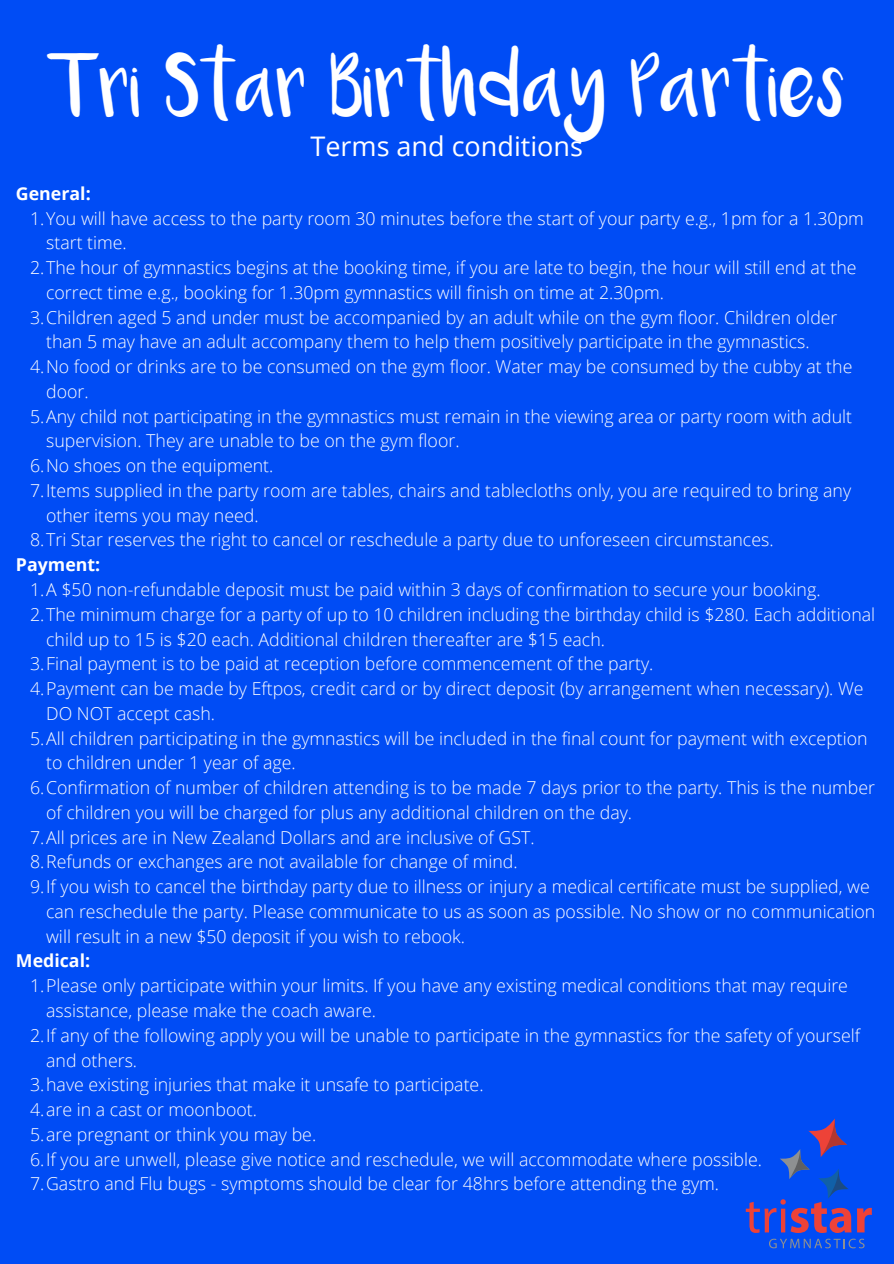
<style>
.page{position:relative;width:894px;height:1264px;background:#fff}
.page>*{position:absolute;margin:0;border:0;box-sizing:border-box;transform-origin:0 0}
.t1{font:48px "Luna";color:#fff}
.t2{font:27px "Open Sans";color:#fff}
.t3{font:300 17.7px/24.8px "Open Sans";color:#fff}
.t4{font:700 17.7px "Open Sans";color:#fff}
</style>
<div class="page">
<div style="left:0;top:0;width:893px;height:1263px;background:#004cf5"></div>
<svg style="left:745px;top:1118px;width:126px;height:114px"></svg>
<svg style="left:769px;top:1238px;width:95px;height:10px"></svg>
<p class="t1" style="left:47px;top:72px;width:800px">Tri Star Birthday Parties</p>
<p class="t2" style="left:310px;top:127px;width:274px">Terms and conditions</p>
<h1 class="t4" style="left:16px;top:181px;width:76px">General:</h1>
<h2 class="t3" style="left:46px;top:205px;width:819px;text-indent:-16px">1.You will have access to the party room 30 minutes before the start of your party e.g., 1pm for a 1.30pm start time.</h2>
<p class="t3" style="left:46px;top:255px;width:811px;text-indent:-16px">2.The hour of gymnastics begins at the booking time, if you are late to begin, the hour will still end at the correct time e.g., booking for 1.30pm gymnastics will finish on time at 2.30pm.</p>
<p class="t3" style="left:46px;top:304px;width:792px;text-indent:-16px">3.Children aged 5 and under must be accompanied by an adult while on the gym floor. Children older than 5 may have an adult accompany them to help them positively participate in the gymnastics.</p>
<p class="t3" style="left:46px;top:354px;width:807px;text-indent:-16px">4.No food or drinks are to be consumed on the gym floor. Water may be consumed by the cubby at the door.</p>
<p class="t3" style="left:46px;top:403px;width:807px;text-indent:-16px">5.Any child not participating in the gymnastics must remain in the viewing area or party room with adult supervision. They are unable to be on the gym floor.</p>
<p class="t3" style="left:30px;top:453px;width:245px">6.No shoes on the equipment.</p>
<p class="t3" style="left:46px;top:477px;width:806px;text-indent:-16px">7.Items supplied in the party room are tables, chairs and tablecloths only, you are required to bring any other items you may need.</p>
<p class="t3" style="left:30px;top:527px;width:744px">8.Tri Star reserves the right to cancel or reschedule a party due to unforeseen circumstances.</p>
<p class="t4" style="left:16px;top:552px;width:86px">Payment:</p>
<h2 class="t3" style="left:30px;top:576px;width:791px">1.A $50 non-refundable deposit must be paid within 3 days of confirmation to secure your booking.</h2>
<p class="t3" style="left:46px;top:601px;width:830px;text-indent:-16px">2.The minimum charge for a party of up to 10 children including the birthday child is $280. Each additional child up to 15 is $20 each. Additional children thereafter are $15 each.</p>
<p class="t3" style="left:30px;top:651px;width:624px">3.Final payment is to be paid at reception before commencement of the party.</p>
<p class="t3" style="left:46px;top:675px;width:818px;text-indent:-16px">4.Payment can be made by Eftpos, credit card or by direct deposit (by arrangement when necessary). We<br>DO NOT accept cash.</p>
<p class="t3" style="left:46px;top:725px;width:822px;text-indent:-16px">5.All children participating in the gymnastics will be included in the final count for payment with exception to children under 1 year of age.</p>
<p class="t3" style="left:46px;top:774px;width:830px;text-indent:-16px">6.Confirmation of number of children attending is to be made 7 days prior to the party. This is the number of children you will be charged for plus any additional children on the day.</p>
<p class="t3" style="left:30px;top:824px;width:506px">7.All prices are in New Zealand Dollars and are inclusive of GST.</p>
<p class="t3" style="left:30px;top:849px;width:489px">8.Refunds or exchanges are not available for change of mind.</p>
<p class="t3" style="left:46px;top:873px;width:830px;text-indent:-16px">9.If you wish to cancel the birthday party due to illness or injury a medical certificate must be supplied, we can reschedule the party. Please communicate to us as soon as possible. No show or no communication will result in a new $50 deposit if you wish to rebook.</p>
<p class="t4" style="left:16px;top:948px;width:76px">Medical:</p>
<h2 class="t3" style="left:46px;top:972px;width:803px;text-indent:-16px">1.Please only participate within your limits. If you have any existing medical conditions that may require assistance, please make the coach aware.</h2>
<p class="t3" style="left:46px;top:1022px;width:815px;text-indent:-16px">2.If any of the following apply you will be unable to participate in the gymnastics for the safety of yourself and others.</p>
<p class="t3" style="left:30px;top:1071px;width:455px">3.have existing injuries that make it unsafe to participate.</p>
<p class="t3" style="left:30px;top:1096px;width:228px">4.are in a cast or moonboot.</p>
<p class="t3" style="left:30px;top:1121px;width:287px">5.are pregnant or think you may be.</p>
<p class="t3" style="left:30px;top:1146px;width:733px">6.If you are unwell, please give notice and reschedule, we will accommodate where possible.</p>
<p class="t3" style="left:30px;top:1170px;width:690px">7.Gastro and Flu bugs - symptoms should be clear for 48hrs before attending the gym.</p>
</div>
